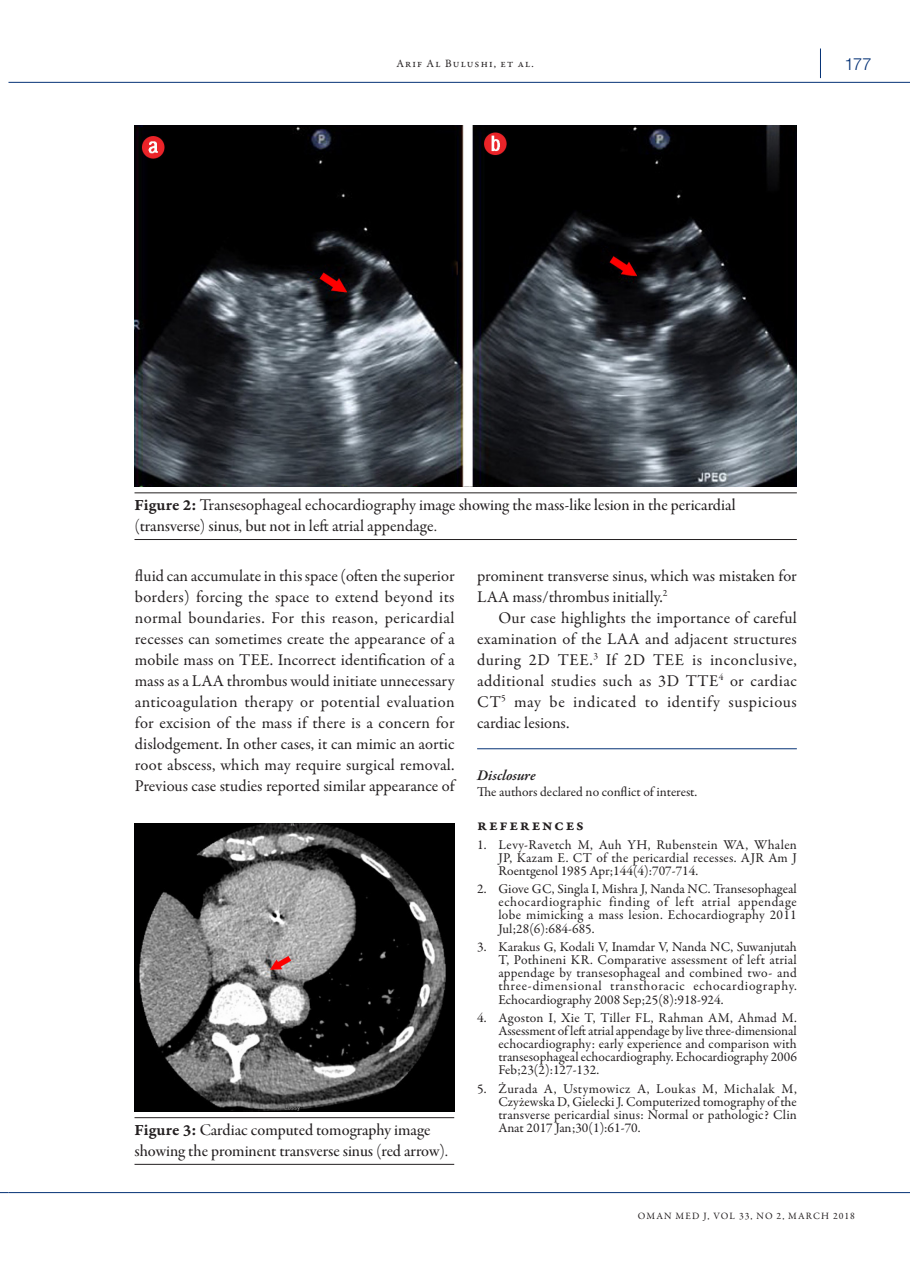
<style>
.page{position:relative;width:910px;height:1280px;background:#fff}
.page>*{position:absolute;margin:0;border:0;box-sizing:border-box;transform-origin:0 0}
.t1{font:18px "Nimbus Sans Novus TOT";color:#053276}
.Paragraph_indent{font:16.5px/21px "Garamond Premr Pro";letter-spacing:.015em;color:#231f20;text-align:justify}
.Table-Caption{font:16.5px/21px "Garamond Premr Pro Med Subh";color:#231f20}
.References_Heading{font:16.5px "Garamond Premr Pro Smbd Capt";letter-spacing:.1em;color:#231f20}
.Acknowledgements-Lin{font:italic 600 15px "Garamond Premr Pro";color:#231f20}
.Acknowledgement-Text{font:13.5px/13.2px "Garamond Premr Pro";letter-spacing:.005em;color:#231f20;text-align:justify}
.t2{font:11.25px "Garamond Premr Pro";letter-spacing:.1em;color:#231f20}
.t3{font:9.75px "Garamond Premr Pro";letter-spacing:.11em;color:#231f20}
.s1{font-family:"Garamond Premr Pro Smbd Capt"}
.s2{font-family:"Garamond Premr Pro"}
</style>
<div class="page">
<hr style="left:9px;top:1192px;width:901px;height:1px;background:#053276">
<hr style="left:9px;top:82px;width:901px;height:1px;background:#053276">
<svg style="left:820px;top:49px;width:1px;height:29px"></svg>
<hr style="left:477px;top:748px;width:320px;height:1px;background:#053276">
<hr style="left:135px;top:1117px;width:319px;height:1px;background:#231f20">
<hr style="left:135px;top:1164px;width:319px;height:1px;background:#231f20">
<img style="left:135px;top:823px;width:319px;height:288px">
<hr style="left:135px;top:493px;width:662px;height:1px;background:#231f20">
<hr style="left:135px;top:539px;width:662px;height:1px;background:#231f20">
<img style="left:135px;top:125px;width:662px;height:362px">
<p class="t2" style="left:396px;top:57px;width:139px">Arif Al Bulushi, et al.</p>
<h1 class="t1" style="left:844px;top:54px;width:29px">177</h1>
<p class="Table-Caption" style="left:135px;top:495px;width:603px"><span class="s1">Figure 2:</span> <span class="s2">Transesophageal echocardiography</span> image showing the mass-like lesion in the pericardial (transverse) sinus, but not in <span class="s2">left atrial appendage</span>.</p>
<p class="Paragraph_indent" style="left:135px;top:565px;width:321px">fluid can accumulate in this space (often the superior borders) forcing the space to extend beyond its normal boundaries. For this reason, pericardial recesses can sometimes create the appearance of a mobile mass on TEE . Incorrect identification of a mass as a LAA</p>
<p class="Paragraph_indent" style="left:477px;top:565px;width:321px">prominent transverse sinus, which was mistaken for<br>LAA</p>
<p class="Paragraph_indent" style="left:512px;top:586px;width:157px">mass/thrombus initially.<sup>2</sup></p>
<p class="Paragraph_indent" style="left:477px;top:607px;width:321px;text-indent:21px">Our case highlights the importance of careful examination of the LAA</p>
<p class="Paragraph_indent" style="left:477px;top:628px;width:321px;text-indent:168px">and adjacent structures during 2D TEE .<sup>3</sup> If 2D TEE is inconclusive, additional studies such as 3D TTE<sup>4</sup> or cardiac CT<sup>5</sup> may be indicated to identify suspicious cardiac lesions.</p>
<p class="Paragraph_indent" style="left:135px;top:670px;width:323px;text-indent:92px">thrombus would initiate unnecessary anticoagulation therapy or potential evaluation for excision of the mass if there is a concern for dislodgement. In other cases, it can mimic an aortic root abscess, which may require surgical removal.<br>Previous case studies reported similar appearance of</p>
<p class="Acknowledgements-Lin" style="left:477px;top:766px;width:60px">Disclosure</p>
<p class="Acknowledgement-Text" style="left:477px;top:785px;width:222px">The authors declared no conflict of interest.</p>
<p class="References_Heading" style="left:477px;top:815px;width:108px">references</p>
<p class="Acknowledgement-Text" style="left:498px;top:838px;width:300px;text-indent:-21px">1. Levy-Ravetch M, Auh YH, Rubenstein WA, Whalen JP, Kazam E. CT of the pericardial recesses. AJR Am J Roentgenol 1985 Apr;144(4):707-714.</p>
<p class="Acknowledgement-Text" style="left:498px;top:883px;width:300px;text-indent:-21px">2. Giove GC, Singla I, Mishra J, Nanda NC . Transesophageal echocardiographic finding of left atrial appendage lobe mimicking a mass lesion. Echocardiography 2011<br>Jul;28(6):684-685.</p>
<p class="Acknowledgement-Text" style="left:498px;top:940px;width:300px;text-indent:-21px">3. Karakus G, Kodali V, Inamdar V, Nanda NC , Suwanjutah T, Pothineni KR. Comparative assessment of left atrial appendage by transesophageal and combined two- and three-dimensional transthoracic echocardiography.<br>Echocardiography 2008 Sep;25(8):918-924.</p>
<p class="Acknowledgement-Text" style="left:498px;top:1011px;width:300px;text-indent:-21px">4. Agoston I, Xie T, Tiller FL, Rahman AM , Ahmad M.<br>Assessment of left atrial appendage by live three-dimensional echocardiography: early experience and comparison with transesophageal echocardiography. Echocardiography 2006<br>Feb;23(2):127-132.</p>
<p class="Acknowledgement-Text" style="left:498px;top:1082px;width:300px;text-indent:-21px">5. Żurada A, Ustymowicz A, Loukas M, Michalak M, Czyżewska D, Gielecki J. Computerized tomography of the transverse pericardial sinus: Normal or pathologic? Clin</p>
<p class="Table-Caption" style="left:135px;top:1120px;width:298px"><span class="s1">Figure 3:</span> Cardiac computed tomography image</p>
<p class="Acknowledgement-Text" style="left:498px;top:1121px;width:144px">Anat 2017 Jan;30(1):61-70.</p>
<p class="Table-Caption" style="left:135px;top:1141px;width:315px">showing the prominent transverse sinus (red arrow).</p>
<p class="t3" style="left:638px;top:1210px;width:219px">Oman med J, vo l 33, no 2, march 2018</p>
</div>
